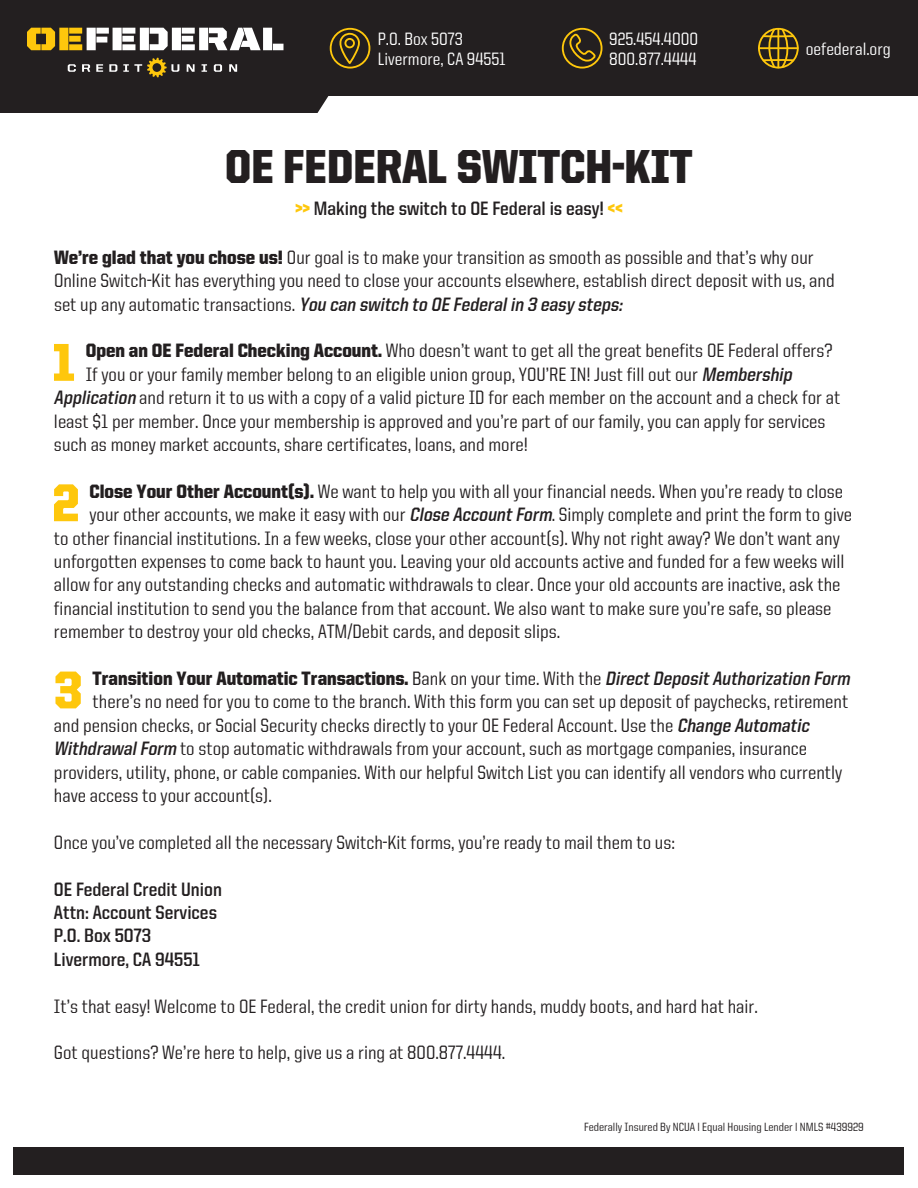
<style>
.page{position:relative;width:918px;height:1188px;background:#fff}
.page>*{position:absolute;margin:0;border:0;box-sizing:border-box;transform-origin:0 0}
.t1{font:900 53.4px "United Sans Semi Cond TT";color:#fec70c}
.t2{font:900 48px "United Sans Semi Cond TT";color:#231f20}
.t3{font:500 19.5px/23.4px "United Sans Semi Cond TT";color:#231f20}
.t4{font:700 19.5px/23.4px "United Sans Semi Cond TT";color:#231f20}
.t5{font:900 19.5px "United Sans Semi Cond TT";color:#231f20}
.t6{font:500 18px/19.5px "United Sans Semi Cond TT";color:#fff}
.t7{font:700 18px/19.5px "United Sans Semi Cond TT";color:#fff}
.t8{font:500 12px "United Sans Semi Cond TT";color:#231f20}
.s1{font-weight:900;color:#fec70c}
.s2{font-weight:900}
.s3{font-weight:700;font-style:italic}
.s4{font-weight:500}
</style>
<div class="page">
<div style="left:14px;top:1147px;width:890px;height:27px;background:#231f20"></div>
<div style="left:0;top:0;width:329px;height:113px;background:#231f20"></div>
<div style="left:222px;top:0;width:696px;height:96px;background:#231f20"></div>
<svg style="left:27px;top:27px;width:257px;height:23px"></svg>
<svg style="left:68px;top:64px;width:8px;height:8px"></svg>
<svg style="left:82px;top:64px;width:8px;height:8px"></svg>
<svg style="left:96px;top:64px;width:7px;height:8px"></svg>
<svg style="left:109px;top:64px;width:8px;height:8px"></svg>
<svg style="left:187px;top:64px;width:8px;height:8px"></svg>
<svg style="left:202px;top:64px;width:5px;height:8px"></svg>
<svg style="left:214px;top:64px;width:8px;height:8px"></svg>
<svg style="left:229px;top:64px;width:8px;height:8px"></svg>
<svg style="left:123px;top:57px;width:56px;height:20px"></svg>
<div style="left:330px;top:28px;width:40px;height:41px;border:2px solid #fec70c;border-radius:50%"></div>
<svg style="left:338px;top:30px;width:24px;height:39px"></svg>
<svg style="left:567px;top:31px;width:31px;height:32px"></svg>
<div style="left:562px;top:28px;width:41px;height:41px;border:2px solid #fec70c;border-radius:50%"></div>
<div style="left:758px;top:28px;width:41px;height:41px;border:2px solid #fec70c;border-radius:50%"></div>
<hr style="left:758px;top:47px;width:40px;height:2px;background:#fec70c">
<svg style="left:761px;top:27px;width:35px;height:42px"></svg>
<p class="t7" style="left:422px;top:29px;width:92px;text-indent:12px">5073<br>ore, CA 94551</p>
<p class="t7" style="left:647px;top:29px;width:58px;text-align:center">54.4000<br>7.4444</p>
<p class="t7" style="left:852px;top:38px;width:45px">ral.org</p>
<p class="t6" style="left:378px;top:29px;width:129px">P.O. Box 5073<br>Livermore, CA 94551</p>
<p class="t6" style="left:609px;top:29px;width:90px">925.454.4000<br>800.877.4444</p>
<p class="t6" style="left:806px;top:39px;width:87px">oefederal.org</p>
<h2 class="t2" style="left:225px;top:141px;width:469px">OE FEDERAL SWITCH-KIT</h2>
<p class="t4" style="left:295px;top:196px;width:329px"><span class="s1">&gt;&gt;</span> Making the switch to OE Federal is easy! <span class="s1">&lt;&lt;</span></p>
<p class="t3" style="left:54px;top:245px;width:782px"><span class="s2">We’re glad that you chose us!</span> Our goal is to make your transition as smooth as possible and that’s why our<br>Online Switch-Kit has everything you need to close your accounts elsewhere, establish direct deposit with us, and s e t u p a n y a u t o m a t i c t r a n s a c t i o n s . <span class="s3">You can switch to OE Federalin 3 easy steps:</span></p>
<h1 class="t1" style="left:52px;top:334px;width:24px">1</h1>
<p class="t3" style="left:86px;top:339px;width:748px"><span class="s2">Open an OE Federal Checking Account.</span> Who doesn’t want to get all the great benefits OE Federal offers?</p>
<p class="t3" style="left:86px;top:362px;width:711px">If you or your family member belong to an eligible union group, YOU’RE IN! Just fill out our <span class="s3">Membership</span></p>
<p class="t3" style="left:54px;top:386px;width:788px"><span class="s3">Application</span> and return it to us with a copy of a valid picture ID for each member on the account and a check for at</p>
<p class="t3" style="left:54px;top:409px;width:773px">least $1 per member. Once your membership is approved and you’re part of our family, you can apply for services</p>
<p class="t3" style="left:54px;top:433px;width:476px">such as money market accounts, share certificates, loans, and more!</p>
<h1 class="t1" style="left:52px;top:474px;width:29px">2</h1>
<p class="t3" style="left:89px;top:479px;width:755px"><span class="s2">Close Your Other Account(s).</span> We want to help you with all your financial needs. When you’re ready to close</p>
<p class="t3" style="left:89px;top:503px;width:764px">your other accounts, we make it easy with our <span class="s3">Close AccountForm</span>. Simply complete and print the form to give</p>
<p class="t3" style="left:54px;top:526px;width:787px">to other financial institutions. In a few weeks, close your other account(s). Why not right away? We don’t want any</p>
<p class="t3" style="left:54px;top:550px;width:792px">unforgotten expenses to come back to haunt you. Leaving your old accounts active and funded for a few weeks will</p>
<p class="t3" style="left:54px;top:573px;width:788px">allow for any outstanding checks and automatic withdrawals to clear. Once your old accounts are inactive, ask the</p>
<p class="t3" style="left:54px;top:596px;width:779px">financial institution to send you the balance from that account. We also want to make sure you’re safe, so please</p>
<p class="t3" style="left:54px;top:620px;width:508px">remember to destroy your old checks, ATM/Debit cards, and deposit slips.</p>
<h1 class="t1" style="left:54px;top:661px;width:30px">3</h1>
<p class="t5" style="left:93px;top:668px;width:762px">Transition Your Automatic Transactions. <span class="s4">Bank on your time. With the</span> <span class="s3">DirectDepositAuthorization Form</span></p>
<p class="t3" style="left:93px;top:690px;width:757px">there’s no need for you to come to the branch. With this form you can set up deposit of paychecks, retirement</p>
<p class="t3" style="left:54px;top:713px;width:760px">and pension checks, or Social Security checks directly to your OE Federal Account. Use the <span class="s3">Change Automatic</span></p>
<p class="t3" style="left:54px;top:737px;width:755px"><span class="s3">WithdrawalForm</span> to stop automatic withdrawals from your account, such as mortgage companies, insurance</p>
<p class="t3" style="left:54px;top:760px;width:790px">providers, utility, phone, or cable companies. With our helpful Switch List you can identify all vendors who currently</p>
<p class="t3" style="left:54px;top:784px;width:219px">have access to your account(s).</p>
<p class="t3" style="left:54px;top:830px;width:623px">Once you’ve completed all the necessary Switch-Kit forms, you’re ready to mail them to us:</p>
<p class="t4" style="left:54px;top:877px;width:169px">OE Federal Credit Union<br>Attn: Account Services<br>P.O. Box 5073<br>Livermore, CA 94551</p>
<p class="t3" style="left:54px;top:994px;width:705px">It’s that easy! Welcome to OE Federal, the credit union for dirty hands, muddy boots, and hard hat hair.</p>
<p class="t3" style="left:54px;top:1041px;width:453px">Got questions? We’re here to help, give us a ring at 800.877.4444.</p>
<p class="t8" style="left:584px;top:1121px;width:281px">Federally Insured By NCUA l Equal Housing Lender l NMLS #439929</p>
</div>
